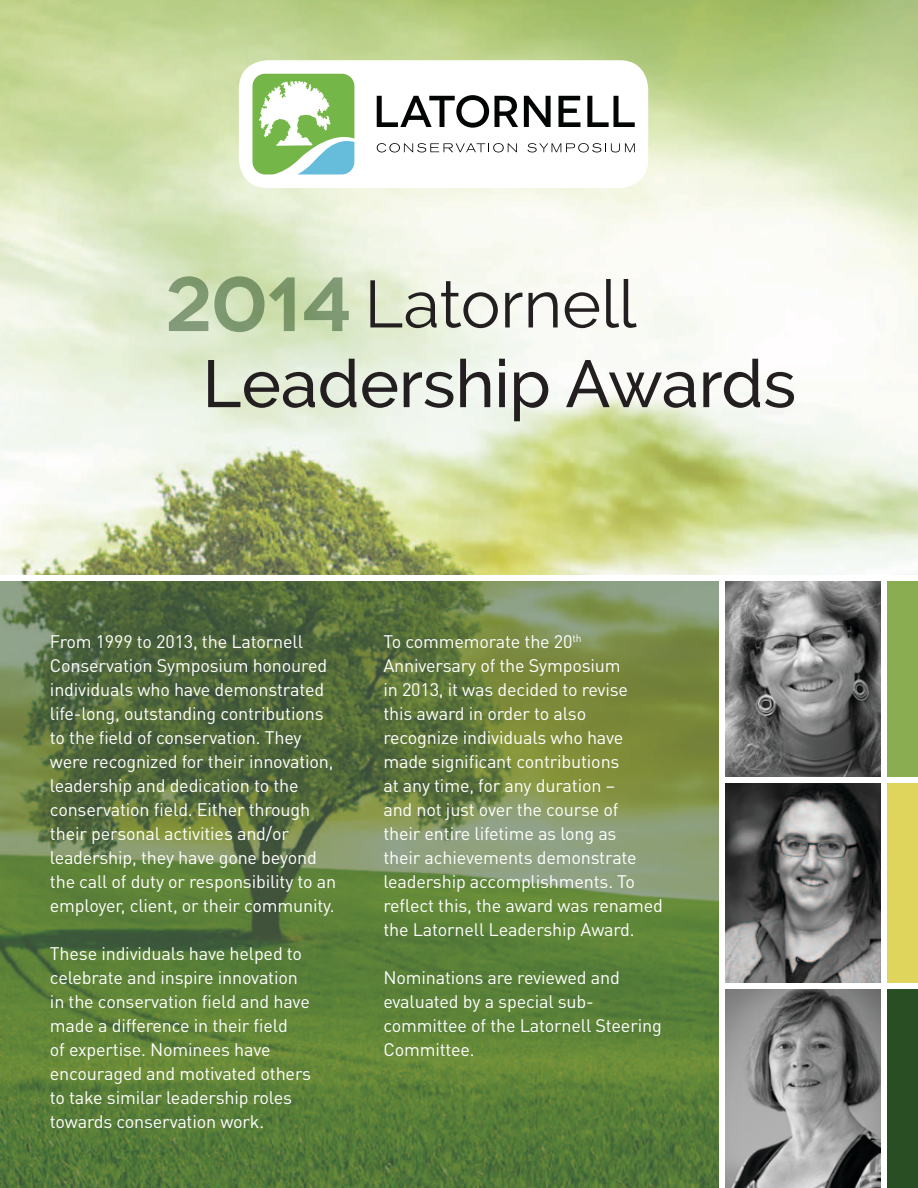
<style>
.page{position:relative;width:918px;height:1188px;background:#fff}
.page>*{position:absolute;margin:0;border:0;box-sizing:border-box;transform-origin:0 0}
.t1{font:500 66.45px "Raleway";color:#231f20}
.t2{font:66.45px "Raleway";color:#231f20}
.t3{font:18px/24px "DINOT";letter-spacing:-.01em;color:#fff}
</style>
<div class="page">
<img style="left:0;top:0;width:918px;height:575px">
<svg style="left:0;top:581px;width:719px;height:607px;background:#627e40"></svg>
<div style="left:737px;top:988px;width:181px;height:200px;background:#294e24"></div>
<div style="left:737px;top:783px;width:181px;height:201px;background:#e0d55c"></div>
<div style="left:737px;top:578px;width:181px;height:202px;background:#8bad52"></div>
<img style="left:725px;top:783px;width:157px;height:200px">
<img style="left:725px;top:989px;width:157px;height:199px">
<img style="left:725px;top:581px;width:157px;height:196px">
<div style="left:239px;top:60px;width:409px;height:128px;background:#fff;border-radius:29px"></div>
<svg style="left:377px;top:95px;width:112px;height:33px"></svg>
<svg style="left:495px;top:96px;width:23px;height:31px"></svg>
<svg style="left:524px;top:96px;width:27px;height:31px"></svg>
<svg style="left:559px;top:96px;width:21px;height:31px"></svg>
<svg style="left:587px;top:96px;width:48px;height:31px"></svg>
<svg style="left:377px;top:143px;width:140px;height:9px"></svg>
<svg style="left:527px;top:143px;width:108px;height:9px"></svg>
<svg style="left:252px;top:74px;width:102px;height:100px"></svg>
<div style="left:0;top:575px;width:918px;height:6px;background:#fff"></div>
<div style="left:722px;top:777px;width:196px;height:6px;background:#fff"></div>
<div style="left:722px;top:983px;width:196px;height:6px;background:#fff"></div>
<div style="left:882px;top:579px;width:5px;height:609px;background:#fff"></div>
<svg style="left:168px;top:276px;width:181px;height:56px;background:#adc199"></svg>
<h1 class="t2" style="left:364px;top:265px;width:273px">Latornell</h1>
<h1 class="t1" style="left:203px;top:345px;width:595px">Leadership Awards</h1>
<p class="t3" style="left:50px;top:629px;width:288px">From 1999 to 2013, the Latornell Conservation Symposium honoured individuals who have demonstrated life-long, outstanding contributions to the field of conservation. They were recognized for their innovation, leadership and dedication to the conservation field. Either through their personal activities and/or leadership, they have gone beyond the call of duty or responsibility to an employer, client, or their community.</p>
<p class="t3" style="left:50px;top:941px;width:263px">These individuals have helped to celebrate and inspire innovation in the conservation field and have made a difference in their field<br>of expertise. Nominees have encouraged and motivated others to take similar leadership roles towards conservation work.</p>
<p class="t3" style="left:383px;top:629px;width:281px">To commemorate the 20<sup>th<br></sup>Anniversary of the Symposium<br>in 2013, it was decided to revise<br>this award in order to also recognize individuals who have made significant contributions<br>at any time, for any duration –<br>and not just over the course of<br>their entire lifetime as long as<br>their achievements demonstrate leadership accomplishments. To reflect this, the award was renamed the Latornell Leadership Award.</p>
<p class="t3" style="left:383px;top:965px;width:280px">Nominations are reviewed and evaluated by a special sub&shy;committee of the Latornell Steering<br>Committee.</p>
</div>
